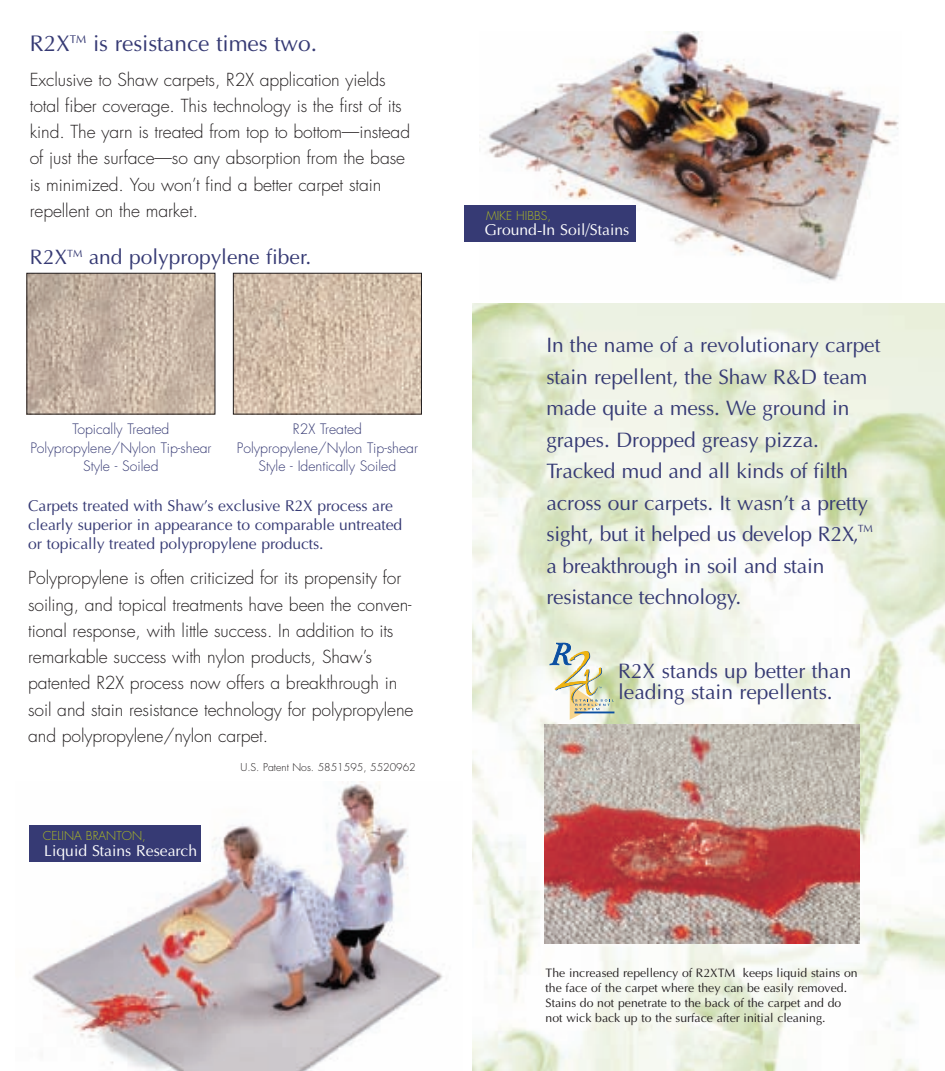
<style>
.page{position:relative;width:945px;height:1071px;background:#fff}
.page>*{position:absolute;margin:0;border:0;box-sizing:border-box;transform-origin:0 0}
.t1{font:22.75px "Optima";letter-spacing:-.005em;color:#363a74}
.t2{font:21px/31.5px "Optima";letter-spacing:-.005em;color:#363a74}
.t3{font:300 17.5px/26.2px "Futura";letter-spacing:-.005em;color:#231f20}
.t4{font:15.75px/19.2px "Optima";letter-spacing:-.005em;color:#363a74}
.t5{font:15.75px "Optima";color:#fff}
.t6{font:300 14px/18.6px "Futura";color:#363a74;text-align:center}
.t7{font:12.25px/14.9px "Optima";color:#231f20}
.t8{font:300 12.08px "Futura";color:#aebc21}
.t9{font:300 10.5px "Futura";color:#231f20}
</style>
<div class="page">
<img style="left:472px;top:303px;width:473px;height:768px">
<img style="left:479px;top:32px;width:420px;height:249px">
<img style="left:32px;top:781px;width:411px;height:290px">
<img style="left:545px;top:724px;width:314px;height:219px">
<img style="left:28px;top:275px;width:185px;height:138px">
<div style="left:26px;top:273px;width:189px;height:142px;border:1px solid #231f20"></div>
<img style="left:235px;top:275px;width:185px;height:138px">
<div style="left:233px;top:273px;width:189px;height:142px;border:1px solid #231f20"></div>
<svg style="left:550px;top:643px;width:64px;height:77px"></svg>
<div style="left:464px;top:205px;width:172px;height:37px;background:#363a74"></div>
<div style="left:29px;top:825px;width:172px;height:37px;background:#363a74"></div>
<h1 class="t1" style="left:30px;top:29px;width:289px">R2X<sup>TM</sup> is resistance times two.</h1>
<p class="t3" style="left:30px;top:68px;width:382px">Exclusive to Shaw carpets, R2X application yields total fiber coverage. This technology is the first of its kind. The yarn is treated from top to bottom—instead of just the surface—so any absorption from the base is minimized. You won’t find a better carpet stain repellent on the market.</p>
<p class="t2" style="left:30px;top:241px;width:283px">R2X<sup>TM</sup> and polypropylene fiber.</p>
<p class="t6" style="left:30px;top:421px;width:183px">Topically Treated<br>Polypropylene/Nylon Tip-shear<br>Style - Soiled</p>
<p class="t6" style="left:237px;top:421px;width:183px">R2X Treated<br>Polypropylene/Nylon Tip-shear<br>Style - Identically Soiled</p>
<p class="t4" style="left:28px;top:496px;width:376px">Carpets treated with Shaw’s exclusive R2X process are clearly superior in appearance to comparable untreated or topically treated polypropylene products.</p>
<p class="t3" style="left:28px;top:566px;width:387px">Polypropylene is often criticized for its propensity for soiling, and topical treatments have been the conven&shy;tional response, with little success. In addition to its remarkable success with nylon products, Shaw’s patented R2X process now offers a breakthrough in soil and stain resistance technology for polypropylene and polypropylene/nylon carpet.</p>
<p class="t8" style="left:43px;top:830px;width:105px">CELINA BRANTON,</p>
<p class="t5" style="left:44px;top:842px;width:154px">Liquid Stains Research</p>
<p class="t9" style="left:240px;top:762px;width:177px">U.S. Patent Nos. 5851595, 5520962</p>
<p class="t8" style="left:486px;top:210px;width:67px">MIKE HIBBS,</p>
<p class="t5" style="left:485px;top:221px;width:146px">Ground-In Soil/Stains</p>
<p class="t2" style="left:546px;top:329px;width:336px">In the name of a revolutionary carpet stain repellent, the Shaw R&amp;D team made quite a mess. We ground in grapes. Dropped greasy pizza.<br>Tracked mud and all kinds of filth across our carpets. It wasn’t a pretty sight, but it helped us develop R2X <sup>TM</sup>, a breakthrough in soil and stain resistance technology.</p>
<p class="t2" style="left:618px;top:660px;width:235px;line-height:21px">R2X stands up better than leading stain repellents.</p>
<p class="t7" style="left:546px;top:965px;width:314px">The increased repellency of R2XTM keeps liquid stains on the face of the carpet where they can be easily removed.<br>Stains do not penetrate to the back of the carpet and do not wick back up to the surface after initial cleaning.</p>
</div>
